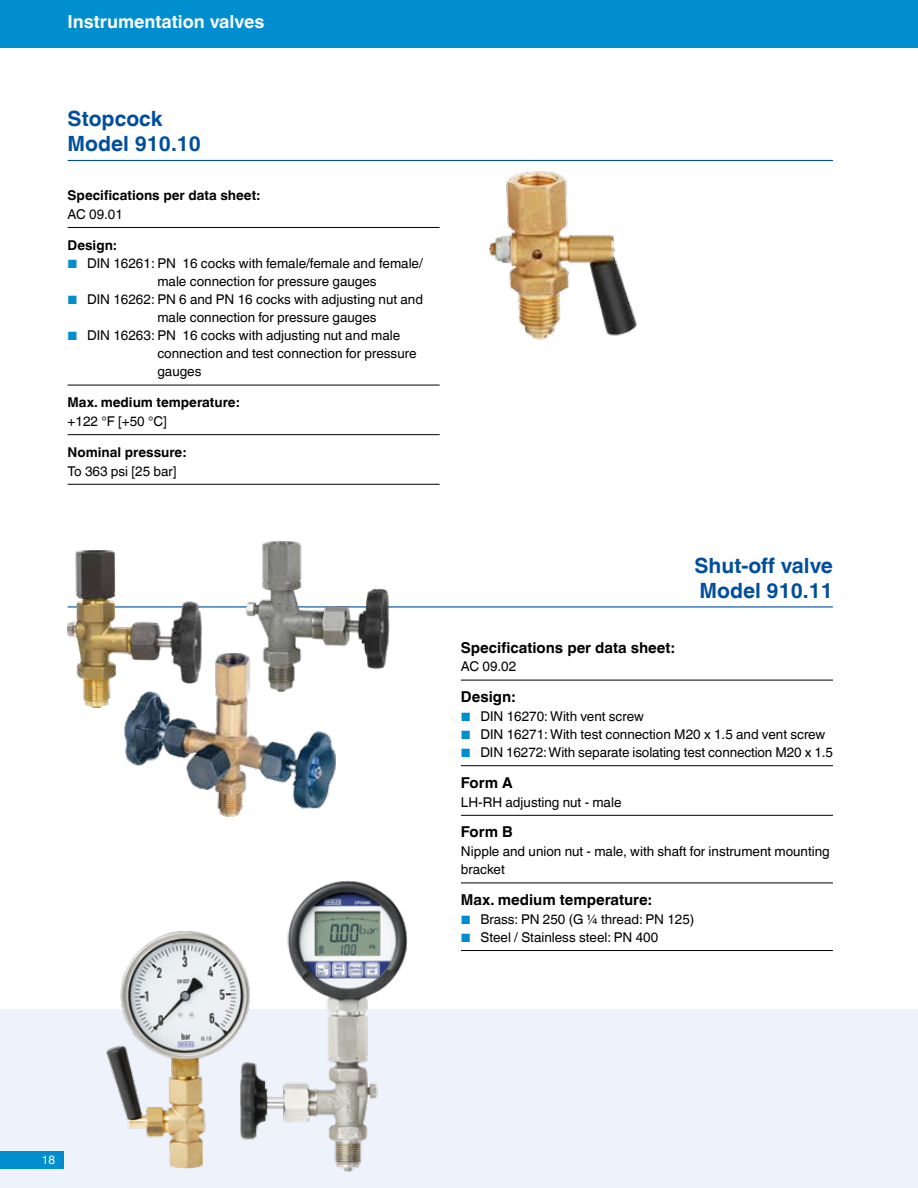
<style>
.page{position:relative;width:918px;height:1188px;background:#fff}
.page>*{position:absolute;margin:0;border:0;box-sizing:border-box;transform-origin:0 0}
.t1{font:700 21px/25.2px "Helvetica World";color:#004e9e}
.t2{font:700 18px "Helvetica World";color:#fff}
.t3{font:700 15px "Helvetica World";color:#000}
.t4{font:13.5px/18px "Helvetica World";color:#000}
.t5{font:700 13.5px "Helvetica World";color:#000}
.t6{font:12px "Helvetica World";color:#fff}
.s1{font-size:12px;color:#008ecf}
</style>
<div class="page">
<div style="left:0;top:0;width:918px;height:48px;background:#008ecf"></div>
<div style="left:0;top:1010px;width:918px;height:178px;background:#eef3fb"></div>
<hr style="left:68px;top:160px;width:765px;height:1px;background:#004e9e">
<hr style="left:68px;top:606px;width:765px;height:1px;background:#004e9e">
<hr style="left:461px;top:680px;width:372px;height:1px;background:#000">
<hr style="left:461px;top:765px;width:372px;height:1px;background:#000">
<hr style="left:461px;top:815px;width:372px;height:1px;background:#000">
<hr style="left:461px;top:883px;width:372px;height:1px;background:#000">
<hr style="left:461px;top:950px;width:372px;height:1px;background:#000">
<hr style="left:68px;top:227px;width:372px;height:1px;background:#000">
<hr style="left:68px;top:385px;width:372px;height:1px;background:#000">
<hr style="left:68px;top:434px;width:372px;height:1px;background:#000">
<hr style="left:68px;top:484px;width:372px;height:1px;background:#000">
<img style="left:124px;top:653px;width:211px;height:163px">
<img style="left:241px;top:541px;width:152px;height:153px">
<img style="left:68px;top:550px;width:133px;height:157px">
<img style="left:489px;top:171px;width:148px;height:169px">
<img style="left:251px;top:881px;width:158px;height:291px">
<img style="left:106px;top:931px;width:145px;height:238px">
<div style="left:0;top:1151px;width:64px;height:17px;background:#008ecf"></div>
<h2 class="t2" style="left:68px;top:11px;width:198px">Instrumentation valves</h2>
<h1 class="t1" style="left:68px;top:106px;width:135px">Stopcock<br>Model 910.10</h1>
<p class="t5" style="left:68px;top:187px;width:194px">Specifications per data sheet:</p>
<p class="t4" style="left:68px;top:205px;width:57px">AC 09.01</p>
<p class="t5" style="left:68px;top:237px;width:51px">Design:</p>
<p class="t4" style="left:157px;top:255px;width:267px;text-indent:-90px"><span class="s1">■</span> DIN 16261: PN 16 cocks with female/female and female/ male connection for pressure gauges</p>
<p class="t4" style="left:157px;top:291px;width:267px;text-indent:-90px"><span class="s1">■</span> DIN 16262: PN 6 and PN 16 cocks with adjusting nut and male connection for pressure gauges</p>
<p class="t4" style="left:157px;top:327px;width:261px;text-indent:-90px"><span class="s1">■</span> DIN 16263: PN 16 cocks with adjusting nut and male connection and test connection for pressure gauges</p>
<p class="t5" style="left:68px;top:395px;width:173px">Max. medium temperature:</p>
<p class="t4" style="left:68px;top:412px;width:101px">+122 °F [+50 °C]</p>
<p class="t5" style="left:68px;top:444px;width:120px">Nominal pressure:</p>
<p class="t4" style="left:68px;top:462px;width:111px">To 363 psi [25 bar]</p>
<h1 class="t1" style="left:695px;top:553px;width:140px">Shut-off valve<br>Model 910.11</h1>
<p class="t3" style="left:461px;top:639px;width:215px">Specifications per data sheet:</p>
<p class="t4" style="left:461px;top:658px;width:57px">AC 09.02</p>
<p class="t3" style="left:461px;top:688px;width:56px">Design:</p>
<p class="t4" style="left:461px;top:707px;width:184px"><span class="s1">■</span> DIN 16270: With vent screw</p>
<p class="t4" style="left:461px;top:725px;width:366px"><span class="s1">■</span> DIN 16271: With test connection M20 x 1.5 and vent screw</p>
<p class="t4" style="left:461px;top:743px;width:374px"><span class="s1">■</span> DIN 16272: With separate isolating test connection M20 x 1.5</p>
<p class="t3" style="left:461px;top:774px;width:53px">Form A</p>
<p class="t4" style="left:461px;top:793px;width:162px">LH-RH adjusting nut - male</p>
<p class="t3" style="left:461px;top:823px;width:53px">Form B</p>
<p class="t4" style="left:461px;top:843px;width:370px">Nipple and union nut - male, with shaft for instrument mounting bracket</p>
<p class="t3" style="left:461px;top:891px;width:192px">Max. medium temperature:</p>
<p class="t4" style="left:461px;top:910px;width:235px"><span class="s1">■</span> Brass: PN 250 (G ¼ thread: PN 125)</p>
<p class="t4" style="left:461px;top:928px;width:199px"><span class="s1">■</span> Steel / Stainless steel: PN 400</p>
<p class="t6" style="left:42px;top:1153px;width:15px">18</p>
</div>
